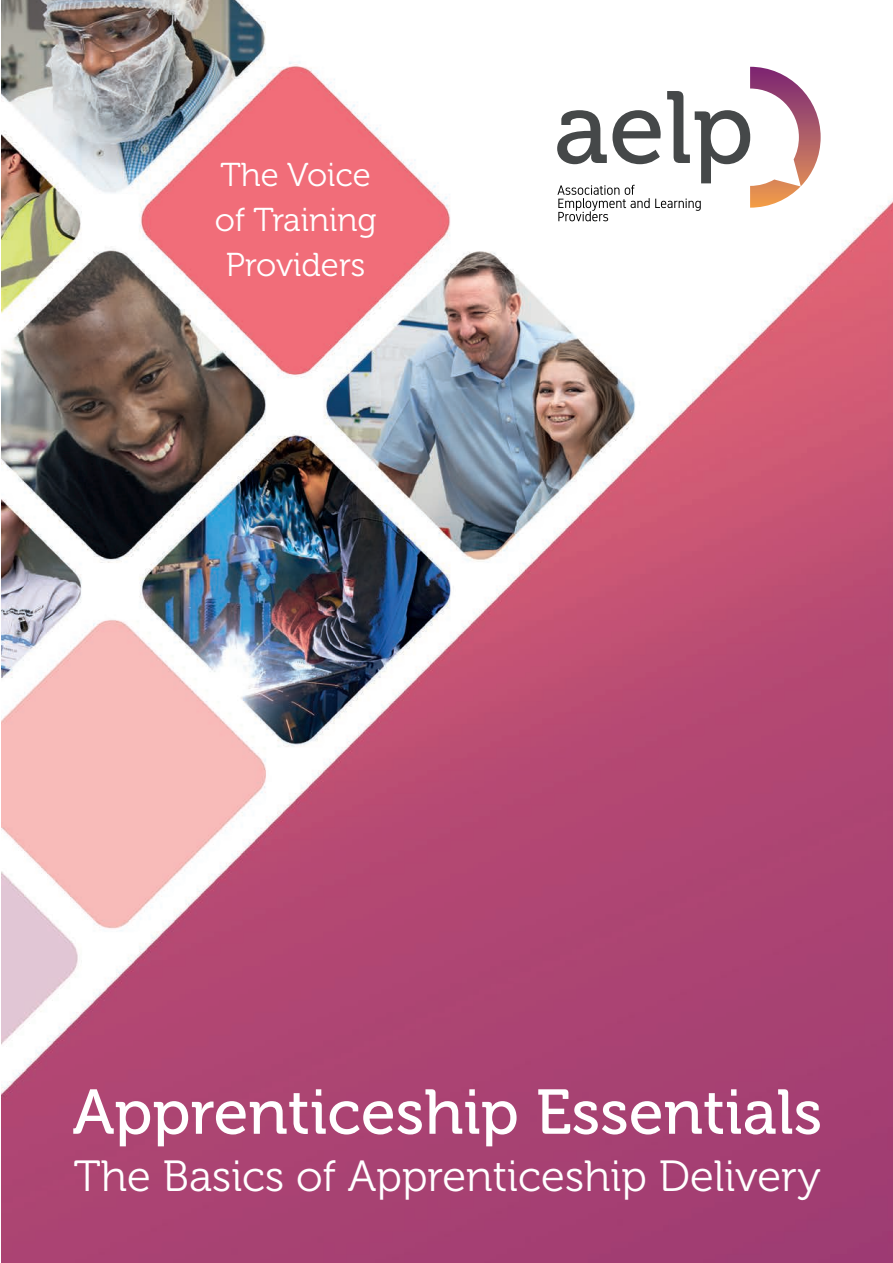
<style>
.page{position:relative;width:893px;height:1263px;background:#fff}
.page>*{position:absolute;margin:0;border:0;box-sizing:border-box;transform-origin:0 0}
.t1{font:63px "Museo 500";color:#fff}
.t2{font:43.5px "Museo 300";color:#fff}
.t3{font:33px/45px "Museo 300";color:#fff;text-align:center}
</style>
<div class="page">
<img style="left:1px;top:0;width:892px;height:1263px">
<svg style="left:557px;top:67px;width:264px;height:154px"></svg>
<p class="t3" style="left:215px;top:153px;width:163px">The Voice of Training<br>Providers</p>
<h1 class="t1" style="left:73px;top:1077px;width:751px">Apprenticeship Essentials</h1>
<p class="t2" style="left:74px;top:1152px;width:749px">The Basics of Apprenticeship Delivery</p>
</div>
